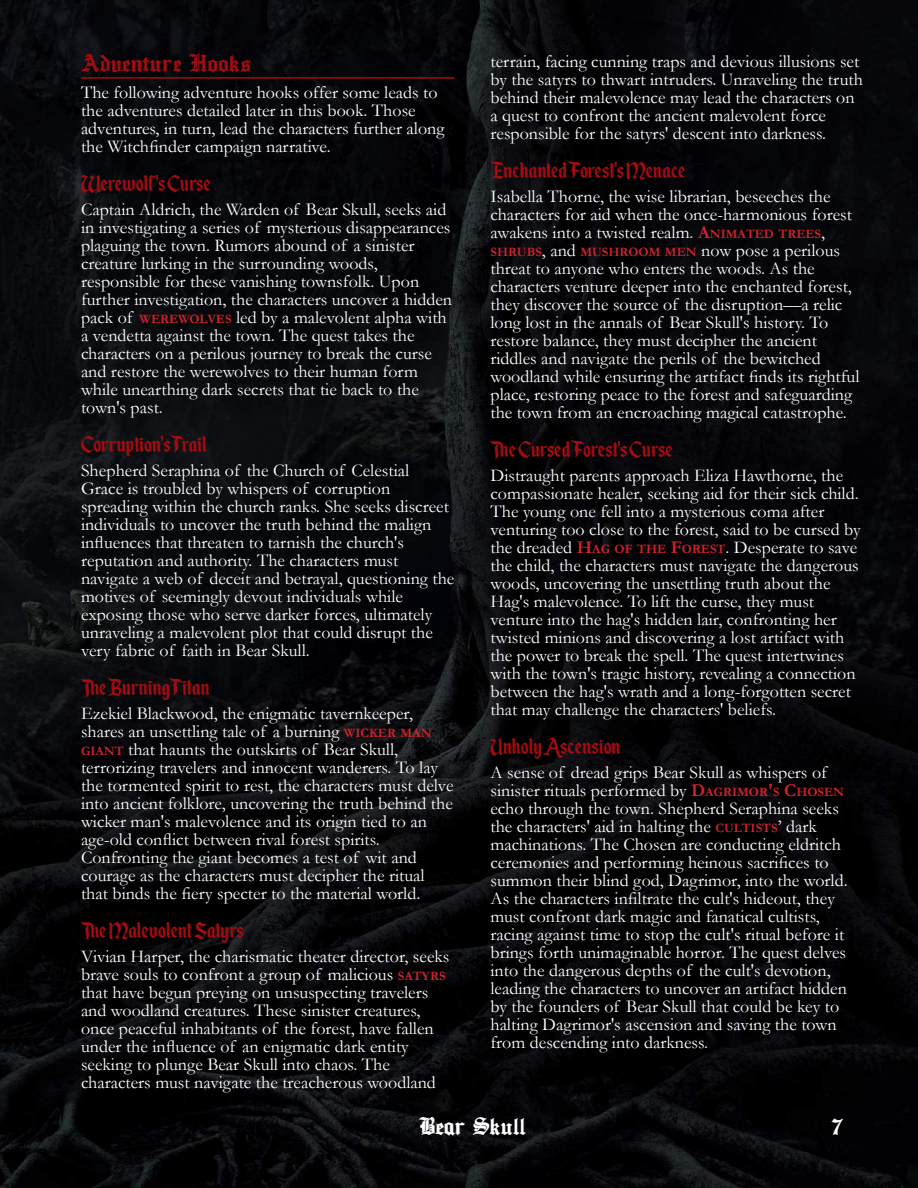
<style>
.page{position:relative;width:918px;height:1188px;background:#fff}
.page>*{position:absolute;margin:0;border:0;box-sizing:border-box;transform-origin:0 0}
.t1{font:27px "Enchanted Land";color:#a30c11}
.t2{font:500 27px "Ancient";letter-spacing:.005em;color:#a30c11}
.t3{font:500 27px "Ancient";color:#fff}
.t4{font:18px/18px "Garamond";color:#fff}
.s1{font-weight:700;font-size:12.9px;color:#d32229}
.s2{font-weight:700;color:#d32229}
</style>
<div class="page">
<img style="left:0;top:0;width:918px;height:1188px">
<hr style="left:81px;top:77px;width:373px;height:2px;background:#a30c11">
<h1 class="t2" style="left:81px;top:48px;width:171px">Adventure Hooks</h1>
<p class="t4" style="left:81px;top:86px;width:365px">The following adventure hooks offer some leads to the adventures detailed later in this book. Those adventures, in turn, lead the characters further along the Witchfinder campaign narrative.</p>
<h1 class="t1" style="left:81px;top:166px;width:131px">Werewolf's Curse</h1>
<p class="t4" style="left:81px;top:203px;width:373px">Captain Aldrich, the Warden of Bear Skull, seeks aid in investigating a series of mysterious disappearances plaguing the town. Rumors abound of a sinister creature lurking in the surrounding woods, responsible for these vanishing townsfolk. Upon further investigation, the characters uncover a hidden pack of <span class="s1">WEREWOLVES</span> led by a malevolent alpha with a vendetta against the town. The quest takes the characters on a perilous journey to break the curse and restore the werewolves to their human form while unearthing dark secrets that tie back to the town's past.</p>
<h1 class="t1" style="left:81px;top:427px;width:127px">Corruption's Trail</h1>
<p class="t4" style="left:81px;top:464px;width:375px">Shepherd Seraphina of the Church of Celestial Grace is troubled by whispers of corruption spreading within the church ranks. She seeks discreet individuals to uncover the truth behind the malign influences that threaten to tarnish the church's reputation and authority. The characters must navigate a web of deceit and betrayal, questioning the motives of seemingly devout individuals while exposing those who serve darker forces, ultimately unraveling a malevolent plot that could disrupt the very fabric of faith in Bear Skull.</p>
<h1 class="t1" style="left:81px;top:670px;width:130px">The Burning Titan</h1>
<p class="t4" style="left:81px;top:707px;width:374px">Ezekiel Blackwood, the enigmatic tavernkeeper, shares an unsettling tale of a burning <span class="s1">WICKER MAN GIANT</span> that haunts the outskirts of Bear Skull, terrorizing travelers and innocent wanderers. To lay the tormented spirit to rest, the characters must delve into ancient folklore, uncovering the truth behind the wicker man's malevolence and its origin tied to an age-old conflict between rival forest spirits.<br>Confronting the giant becomes a test of wit and courage as the characters must decipher the ritual that binds the fiery specter to the material world.</p>
<h1 class="t1" style="left:81px;top:913px;width:164px">The Malevolent Satyrs</h1>
<p class="t4" style="left:81px;top:950px;width:370px">Vivian Harper, the charismatic theater director, seeks brave souls to confront a group of malicious <span class="s1">SATYRS </span>that have begun preying on unsuspecting travelers and woodland creatures. These sinister creatures, once peaceful inhabitants of the forest, have fallen under the influence of an enigmatic dark entity seeking to plunge Bear Skull into chaos. The characters must navigate the treacherous woodland</p>
<p class="t4" style="left:490px;top:54px;width:374px">terrain, facing cunning traps and devious illusions set by the satyrs to thwart intruders. Unraveling the truth behind their malevolence may lead the characters on a quest to confront the ancient malevolent force responsible for the satyrs' descent into darkness.</p>
<h1 class="t1" style="left:490px;top:152px;width:197px">Enchanted Forest's Menace</h1>
<p class="t4" style="left:490px;top:189px;width:371px">Isabella Thorne, the wise librarian, beseeches the characters for aid when the once-harmonious forest awakens into a twisted realm. <span class="s2">A</span><span class="s1">NIMATED TREES</span>, <span class="s1">SHRUBS</span>, and <span class="s1">MUSHROOM MEN</span> now pose a perilous threat to anyone who enters the woods. As the characters venture deeper into the enchanted forest, they discover the source of the disruption—a relic long lost in the annals of Bear Skull's history. To restore balance, they must decipher the ancient riddles and navigate the perils of the bewitched woodland while ensuring the artifact finds its rightful place, restoring peace to the forest and safeguarding the town from an encroaching magical catastrophe.</p>
<h1 class="t1" style="left:490px;top:431px;width:184px">The Cursed Forest's Curse</h1>
<p class="t4" style="left:490px;top:468px;width:372px">Distraught parents approach Eliza Hawthorne, the compassionate healer, seeking aid for their sick child.<br>The young one fell into a mysterious coma after venturing too close to the forest, said to be cursed by the dreaded <span class="s2">H</span><span class="s1">AG OF THE</span> <span class="s2">F</span><span class="s1">OREST</span>. Desperate to save the child, the characters must navigate the dangerous woods, uncovering the unsettling truth about the Hag's malevolence. To lift the curse, they must venture into the hag's hidden lair, confronting her twisted minions and discovering a lost artifact with the power to break the spell. The quest intertwines with the town's tragic history, revealing a connection between the hag's wrath and a long-forgotten secret that may challenge the characters' beliefs.</p>
<h1 class="t1" style="left:490px;top:728px;width:132px">Unholy Ascension</h1>
<p class="t4" style="left:490px;top:765px;width:359px">A sense of dread grips Bear Skull as whispers of sinister rituals performed by <span class="s2">D</span><span class="s1">AGRIMOR</span><span class="s2">'</span><span class="s1">S</span> <span class="s2">C</span><span class="s1">HOSEN </span>echo through the town. Shepherd Seraphina seeks the characters' aid in halting the <span class="s1">CULTISTS</span>’ dark machinations. The Chosen are conducting eldritch ceremonies and performing heinous sacrifices to summon their blind god, Dagrimor, into the world.<br>As the characters infiltrate the cult's hideout, they must confront dark magic and fanatical cultists, racing against time to stop the cult's ritual before it brings forth unimaginable horror. The quest delves into the dangerous depths of the cult's devotion, leading the characters to uncover an artifact hidden by the founders of Bear Skull that could be key to halting Dagrimor's ascension and saving the town from descending into darkness.</p>
<h1 class="t3" style="left:419px;top:1110px;width:108px">Bear Skull</h1>
<h1 class="t3" style="left:832px;top:1110px;width:13px">7</h1>
</div>
